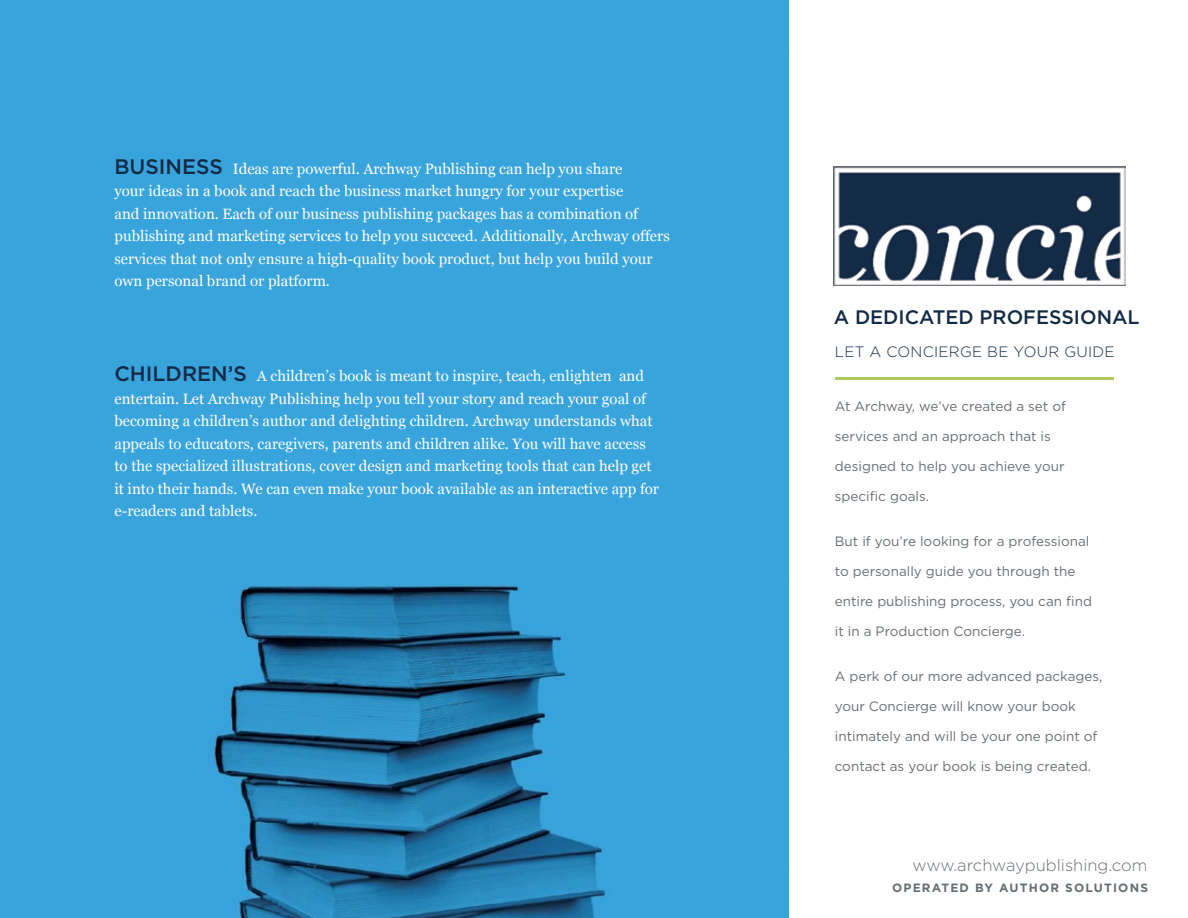
<style>
.page{position:relative;width:1188px;height:918px;background:#fff}
.page>*{position:absolute;margin:0;border:0;box-sizing:border-box;transform-origin:0 0}
.t1{font:500 19.5px "Gotham";color:#122a45}
.t2{font:300 16.5px "Gotham";color:#666e73}
.t3{font:15px/22.5px "Georgia";color:#fff}
.t4{font:300 15px "Gotham";letter-spacing:.02em;color:#122a45}
.t5{font:13.5px "Gotham";color:#666e73}
.t6{font:700 12px "Gotham";letter-spacing:.1em;color:#666e73}
.s1{font-family:"Gotham";font-weight:500;font-size:21px;color:#122a45}
</style>
<div class="page">
<img style="left:0;top:0;width:788px;height:918px">
<hr style="left:835px;top:378px;width:278px;height:2px;background:#b0ca5d">
<img style="left:834px;top:167px;width:291px;height:119px">
<p class="t3" style="left:114px;top:158px;width:557px"><span class="s1">BUSINESS</span> Ideas are powerful. Archway Publishing can help you share<br>your ideas in a book and reach the business market hungry for your expertise<br>and innovation. Each of our business publishing packages has a combination of publishing and marketing services to help you succeed. Additionally, Archway offers services that not only ensure a high-quality book product, but help you build your own personal brand or platform.</p>
<p class="t3" style="left:114px;top:365px;width:546px"><span class="s1">CHILDREN’S</span> A children’s book is meant to inspire, teach, enlighten and entertain. Let Archway Publishing help you tell your story and reach your goal of becoming a children’s author and delighting children. Archway understands what appeals to educators, caregivers, parents and children alike. You will have access to the specialized illustrations, cover design and marketing tools that can help get it into their hands. We can even make your book available as an interactive app for e-readers and tablets.</p>
<h1 class="t1" style="left:834px;top:305px;width:307px">A DEDICATED PROFESSIONAL</h1>
<p class="t4" style="left:835px;top:342px;width:281px">LET A CONCIERGE BE YOUR GUIDE</p>
<p class="t5" style="left:835px;top:398px;width:233px">At Archway, we’ve created a set of</p>
<p class="t5" style="left:835px;top:428px;width:218px">services and an approach that is</p>
<p class="t5" style="left:835px;top:458px;width:231px">designed to help you achieve your</p>
<p class="t5" style="left:835px;top:488px;width:96px">specific goals.</p>
<p class="t5" style="left:835px;top:533px;width:256px">But if you’re looking for a professional</p>
<p class="t5" style="left:835px;top:563px;width:242px">to personally guide you through the</p>
<p class="t5" style="left:835px;top:593px;width:259px">entire publishing process, you can find</p>
<p class="t5" style="left:835px;top:623px;width:192px">it in a Production Concierge.</p>
<p class="t5" style="left:835px;top:668px;width:269px">A perk of our more advanced packages,</p>
<p class="t5" style="left:835px;top:698px;width:243px">your Concierge will know your book</p>
<p class="t5" style="left:835px;top:728px;width:264px">intimately and will be your one point of</p>
<p class="t5" style="left:835px;top:758px;width:258px">contact as your book is being created.</p>
<p class="t2" style="left:912px;top:855px;width:237px">www.archwaypublishing.com</p>
<p class="t6" style="left:892px;top:880px;width:193px">OPERATED BY AUTHOR SOLU</p>
<p class="t6" style="left:1104px;top:880px;width:19px">TIONS</p>
</div>
